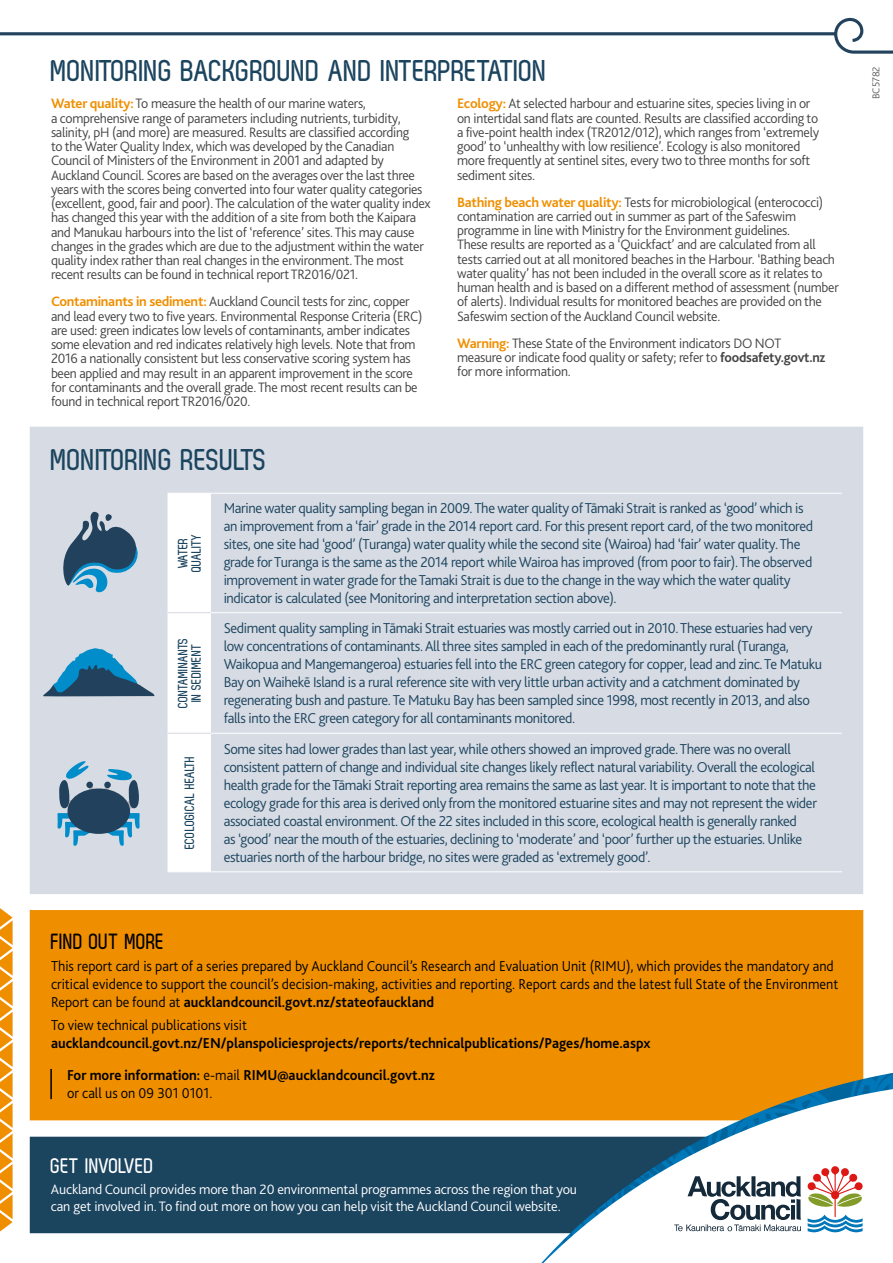
<style>
.page{position:relative;width:893px;height:1263px;background:#fff}
.page>*{position:absolute;margin:0;border:0;box-sizing:border-box;transform-origin:0 0}
.t1{font:700 30px "Zag";color:#1b445f}
.Subheading{font:700 22.05px "Zag";color:#000;scale:.95 1}
.t2{font:700 21px "Zag";letter-spacing:-.02em;color:#fff}
.t3{font:300 15px/18px "Bliss";letter-spacing:-.025em;color:#1b445f}
.t4{font:300 15px/18px "Bliss";color:#000;scale:.95 1}
._1__Body_Text{font:700 15px/18px "Bliss";color:#000;scale:.95 1}
.t5{font:300 14.25px/14.2px "Bliss";letter-spacing:-.02em;color:#454444}
.t6{font:300 14.25px/16.5px "Bliss";letter-spacing:-.01em;color:#fff}
.t7{font:700 13.5px/13.5px "Zag";letter-spacing:-.01em;color:#1b445f;text-align:center}
.t8{font:700 13.5px/13.5px "Zag";letter-spacing:-.03em;color:#1b445f}
.Contact{font:300 10.5px "Bliss";color:#5f5e5e}
.s1{font-weight:700;color:#ef8f00}
.s2{font-weight:700}
.s3{font-weight:300}
</style>
<div class="page">
<div style="left:30px;top:427px;width:833px;height:467px;background:#d7dbe3"></div>
<svg style="left:168px;top:494px;width:43px;height:377px"></svg>
<hr style="left:168px;top:612px;width:43px;height:1px;background:#d8dae2">
<hr style="left:168px;top:733px;width:43px;height:1px;background:#d8dae2">
<hr style="left:211px;top:493px;width:631px;height:1px;background:#fff">
<hr style="left:211px;top:612px;width:631px;height:1px;background:#fff">
<hr style="left:211px;top:733px;width:631px;height:1px;background:#fff">
<hr style="left:211px;top:871px;width:631px;height:1px;background:#fff">
<hr style="left:168px;top:493px;width:43px;height:1px;background:#fff">
<hr style="left:168px;top:871px;width:43px;height:1px;background:#fff">
<svg style="left:57px;top:511px;width:85px;height:82px;background:#7d98ad"></svg>
<svg style="left:42px;top:648px;width:114px;height:49px;background:#6b98b2"></svg>
<div style="left:67px;top:788px;width:63px;height:46px;background:#21415d;border-radius:50%"></div>
<svg style="left:57px;top:759px;width:37px;height:88px"></svg>
<svg style="left:103px;top:769px;width:37px;height:78px"></svg>
<svg style="left:0;top:908px;width:13px;height:323px;background:#f2a83a"></svg>
<svg style="left:0;top:17px;width:893px;height:37px"></svg>
<div style="left:30px;top:1137px;width:463px;height:96px;background:#1b445f"></div>
<div style="left:30px;top:910px;width:833px;height:210px;background:#ef8f00"></div>
<hr style="left:50px;top:1069px;width:2px;height:30px;background:#000">
<svg style="left:509px;top:1063px;width:384px;height:18px;background:#f09712"></svg>
<svg style="left:541px;top:1073px;width:352px;height:8px;background:#e19011"></svg>
<svg style="left:493px;top:1081px;width:400px;height:182px"></svg>
<svg style="left:807px;top:1166px;width:56px;height:66px"></svg>
<svg style="left:674px;top:1176px;width:127px;height:55px"></svg>
<p class="t1" style="left:51px;top:55px;width:498px">MONITORING BACKGROUND AND INTERPRETATION</p>
<p class="t5" style="left:51px;top:97px;width:381px"><span class="s1">Water quality:</span>To measure the health of our marine waters,<br>a comprehensive range of parameters including nutrients, turbidity, salinity, pH (and more) are measured. Results are classified according<br>to the Water Quality Index, which was developed by the Canadian Council of Ministers of the Environment in 2001 and adapted by Auckland Council. Scores are based on the averages over the last three years with the scores being converted into four water quality categories (excellent, good, fair and poor). The calculation of the water quality index has changed this year with the addition of a site from both the Kaipara and Manukau harbours into the list of ‘reference’ sites. This may cause changes in the grades which are due to the adjustment within the water quality index rather than real changes in the environment. The most recent results can be found in technical report TR2016/021.</p>
<p class="t5" style="left:51px;top:295px;width:373px"><span class="s1">Contaminants in sediment:</span> Auckland Council tests for zinc, copper and lead every two to five years. Environmental Response Criteria (ERC) are used: green indicates low levels of contaminants, amber indicates some elevation and red indicates relatively high levels. Note that from 2016 a nationally consistent but less conservative scoring system has been applied and may result in an apparent improvement in the score for contaminants and the overall grade. The most recent results can be found in technical report TR2016/020.</p>
<p class="t5" style="left:457px;top:97px;width:363px"><span class="s1">Ecology:</span> At selected harbour and estuarine sites, species living in or on intertidal sand flats are counted. Results are classified according to a five-point health index (TR2012/012), which ranges from ‘extremely good’ to ‘unhealthy with low resilience’. Ecology is also monitored more frequently at sentinel sites, every two to three months for soft sediment sites.</p>
<p class="t5" style="left:457px;top:195px;width:383px"><span class="s1">Bathing beach water quality:</span> Tests for microbiological (enterococci) contamination are carried out in summer as part of the Safeswim programme in line with Ministry for the Environment guidelines.<br>These results are reported as a ‘Quickfact’ and are calculated from all tests carried out at all monitored beaches in the Harbour. ‘Bathing beach water quality’ has not been included in the overall score as it relates to human health and is based on a different method of assessment (number of alerts). Individual results for monitored beaches are provided on the Safeswim section of the Auckland Council website.</p>
<p class="t5" style="left:457px;top:336px;width:370px"><span class="s1">Warning:</span> These State of the Environment indicators DO NOT measure or indicate food quality or safety; refer to <span class="s2">foodsafety.govt.nz </span>for more information.</p>
<p class="t1" style="left:51px;top:443px;width:217px">MONITORING RESULTS</p>
<p class="t8" style="left:176px;top:572px;width:40px;rotate:-90deg">WATER<br>QUALITY</p>
<p class="t7" style="left:176px;top:708px;width:72px;rotate:-90deg">CONTAMINANTS<br>IN SEDIMENT</p>
<p class="t7" style="left:183px;top:849px;width:95px;rotate:-90deg">ECOLOGICAL HEALTH</p>
<p class="t3" style="left:224px;top:499px;width:591px">Marine water quality sampling began in 2009. The water quality of Tāmaki Strait is ranked as ‘good’ which is an improvement from a ‘fair’ grade in the 2014 report card. For this present report card, of the two monitored sites, one site had ‘good’ (Turanga) water quality while the second site (Wairoa) had ‘fair’ water quality. The grade for Turanga is the same as the 2014 report while Wairoa has improved (from poor to fair). The observed improvement in water grade for the Tamaki Strait is due to the change in the way which the water quality indicator is calculated (see Monitoring and interpretation section above).</p>
<p class="t3" style="left:224px;top:619px;width:600px">Sediment quality sampling in Tāmaki Strait estuaries was mostly carried out in 2010. These estuaries had very low concentrations of contaminants. All three sites sampled in each of the predominantly rural (Turanga, Waikopua and Mangemangeroa) estuaries fell into the ERC green category for copper, lead and zinc. Te Matuku Bay on Waihekē Island is a rural reference site with very little urban activity and a catchment dominated by regenerating bush and pasture. Te Matuku Bay has been sampled since 1998, most recently in 2013, and also falls into the ERC green category for all contaminants monitored.</p>
<p class="t3" style="left:224px;top:740px;width:595px">Some sites had lower grades than last year, while others showed an improved grade. There was no overall consistent pattern of change and individual site changes likely reflect natural variability. Overall the ecological health grade for the Tāmaki Strait reporting area remains the same as last year. It is important to note that the ecology grade for this area is derived only from the monitored estuarine sites and may not represent the wider associated coastal environment. Of the 22 sites included in this score, ecological health is generally ranked<br>as ‘good’ near the mouth of the estuaries, declining to ‘moderate’ and ‘poor’ further up the estuaries. Unlike estuaries north of the harbour bridge, no sites were graded as ‘extremely good’.</p>
<p class="Subheading" style="left:51px;top:929px;width:121px">FIND OUT MORE</p>
<p class="t4" style="left:51px;top:957px;width:830px">This report card is part of a series prepared by Auckland Council’s Research and Evaluation Unit (RIMU), which provides the mandatory and critical evidence to support the council’s decision-making, activities and reporting. Report cards and the latest full State of the Environment<br>Report can be found at <span class="s2">aucklandcouncil.govt.nz/stateofauckland</span></p>
<p class="_1__Body_Text" style="left:51px;top:1016px;width:632px"><span class="s3">To view technical publications visit </span>aucklandcouncil.govt.nz/EN/planspoliciesprojects/reports/technicalpublications/Pages/home.aspx</p>
<p class="_1__Body_Text" style="left:67px;top:1066px;width:389px">For more information: <span class="s3">e-mail</span> RIMU@aucklandcouncil.govt.nz <span class="s3">or call us on 09 301 0101.</span></p>
<p class="t2" style="left:51px;top:1154px;width:105px">GET INVOLVED</p>
<p class="t6" style="left:51px;top:1181px;width:528px">Auckland Council provides more than 20 environmental programmes across the region that you can get involved in. To find out more on how you can help visit the Auckland Council website.</p>
<p class="Contact" style="left:869px;top:99px;width:34px;rotate:-90deg">BC5782</p>
</div>
